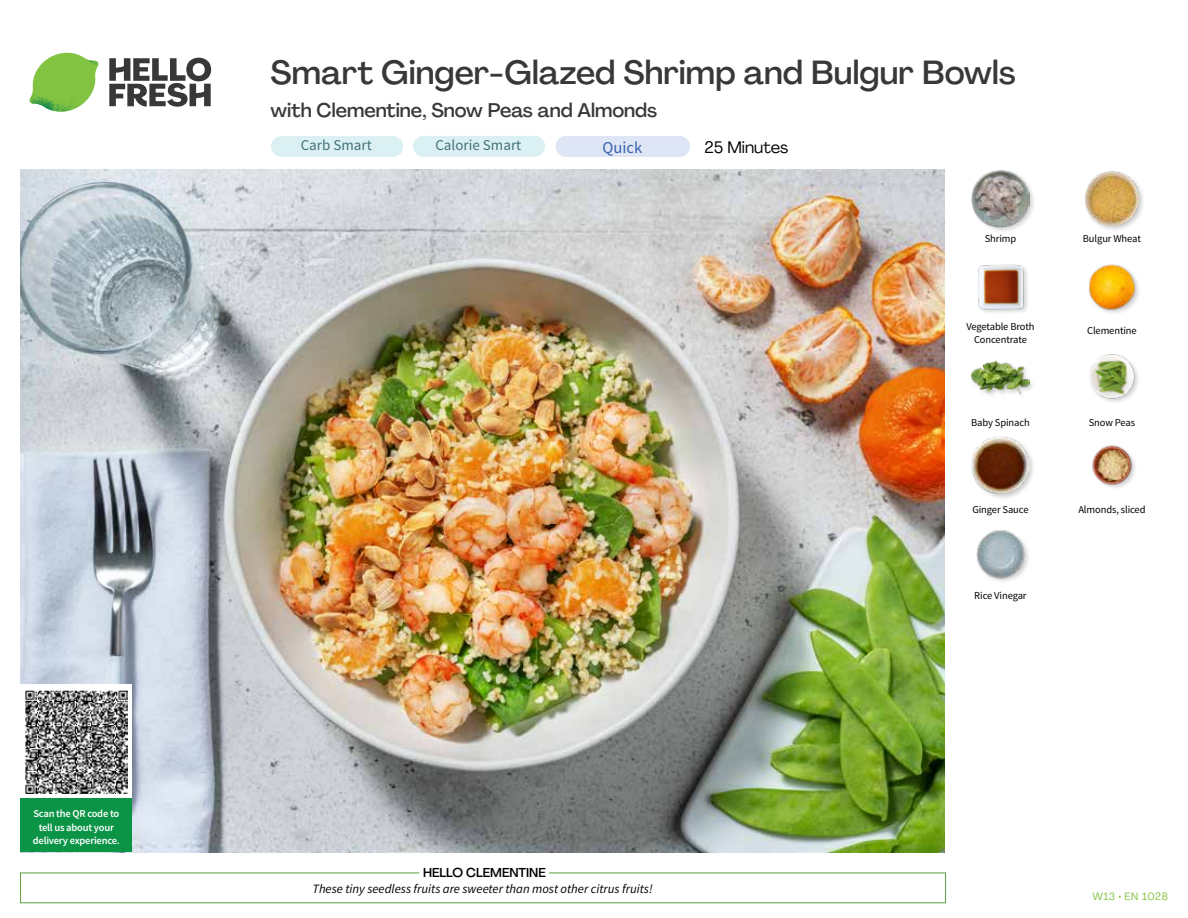
<style>
.page{position:relative;width:1188px;height:918px;background:#fff}
.page>*{position:absolute;margin:0;border:0;box-sizing:border-box;transform-origin:0 0}
.t1{font:500 33px "Agrandir";color:#383839}
.t2{font:500 19.5px "Agrandir";color:#383839}
.t3{font:16.5px "Agrandir";color:#000}
.t4{font:16.5px "Source Sans Pro";color:#3763af}
.t5{font:15px "Source Sans Pro";color:#43717b}
.t6{font:italic 12.75px "Source Sans Pro";color:#000}
.t7{font:500 12.75px "Agrandir";color:#000}
.t8{font:10.5px/13.5px "Source Sans Pro";letter-spacing:-.01em;color:#000;text-align:center}
.t9{font:600 10.5px/13.5px "Source Sans Pro";letter-spacing:-.02em;color:#fff;text-align:center}
.t10{font:10.5px "Agrandir";letter-spacing:.05em;color:#82c341}
</style>
<div class="page">
<svg style="left:109px;top:57px;width:102px;height:50px"></svg>
<svg style="left:34px;top:53px;width:62px;height:40px"></svg>
<img style="left:67px;top:53px;width:32px;height:26px">
<img style="left:33px;top:75px;width:59px;height:11px">
<img style="left:29px;top:79px;width:61px;height:33px">
<img style="left:65px;top:86px;width:27px;height:25px">
<div style="left:20px;top:873px;width:926px;height:30px;border:1px solid #609f43"></div>
<div style="left:419px;top:865px;width:130px;height:15px;background:#fff"></div>
<img style="left:21px;top:170px;width:924px;height:682px">
<div style="left:556px;top:136px;width:134px;height:21px;background:#dee5f4;border-radius:10px"></div>
<div style="left:271px;top:136px;width:132px;height:21px;background:#dbf0f2;border-radius:10px"></div>
<div style="left:413px;top:136px;width:132px;height:21px;background:#dbf0f2;border-radius:10px"></div>
<img style="left:1092px;top:445px;width:43px;height:43px">
<div style="left:971px;top:435px;width:64px;height:65px;background:#000;opacity:.2"></div>
<img style="left:972px;top:436px;width:57px;height:58px">
<img style="left:1089px;top:354px;width:49px;height:48px">
<div style="left:970px;top:360px;width:66px;height:41px;background:#000;opacity:.2"></div>
<img style="left:972px;top:360px;width:57px;height:41px">
<img style="left:1089px;top:264px;width:50px;height:49px">
<img style="left:978px;top:264px;width:50px;height:49px">
<div style="left:1084px;top:170px;width:62px;height:62px;background:#000;opacity:.2"></div>
<img style="left:1084px;top:170px;width:57px;height:57px">
<div style="left:971px;top:169px;width:65px;height:64px;background:#000;opacity:.2"></div>
<img style="left:972px;top:170px;width:57px;height:57px">
<img style="left:976px;top:530px;width:53px;height:51px">
<div style="left:21px;top:684px;width:111px;height:115px;background:#fff"></div>
<img style="left:25px;top:691px;width:103px;height:102px">
<div style="left:21px;top:798px;width:111px;height:54px;background:#0b9446"></div>
<p class="t9" style="left:33px;top:807px;width:88px">Scan the QR code to tell us about your delivery experience.</p>
<h1 class="t1" style="left:271px;top:52px;width:747px">Smart Ginger-Glazed Shrimp and Bulgur Bowls</h1>
<h2 class="t2" style="left:271px;top:98px;width:388px">with Clementine, Snow Peas and Almonds</h2>
<h3 class="t5" style="left:301px;top:136px;width:73px">Carb Smart</h3>
<h3 class="t5" style="left:435px;top:135px;width:87px">Calorie Smart</h3>
<h3 class="t3" style="left:704px;top:137px;width:86px">25 Minutes</h3>
<h3 class="t4" style="left:603px;top:137px;width:41px">Quick</h3>
<p class="t8" style="left:985px;top:232px;width:33px">Shrimp</p>
<p class="t8" style="left:966px;top:320px;width:70px">Vegetable Broth<br>Concentrate</p>
<p class="t8" style="left:971px;top:416px;width:60px">Baby Spinach</p>
<p class="t8" style="left:972px;top:503px;width:58px">Ginger Sauce</p>
<p class="t8" style="left:974px;top:589px;width:54px">Rice Vinegar</p>
<p class="t8" style="left:1083px;top:232px;width:60px">Bulgur Wheat</p>
<p class="t8" style="left:1087px;top:324px;width:51px">Clementine</p>
<p class="t8" style="left:1089px;top:416px;width:48px">Snow Peas</p>
<p class="t8" style="left:1078px;top:503px;width:69px">Almonds, sliced</p>
<p class="t7" style="left:423px;top:864px;width:124px">HELLO CLEMENTINE</p>
<p class="t6" style="left:313px;top:881px;width:342px">These tiny seedless fruits are sweeter than most other citrus fruits!</p>
<p class="t10" style="left:1092px;top:890px;width:77px">W13 • EN 1028</p>
</div>
